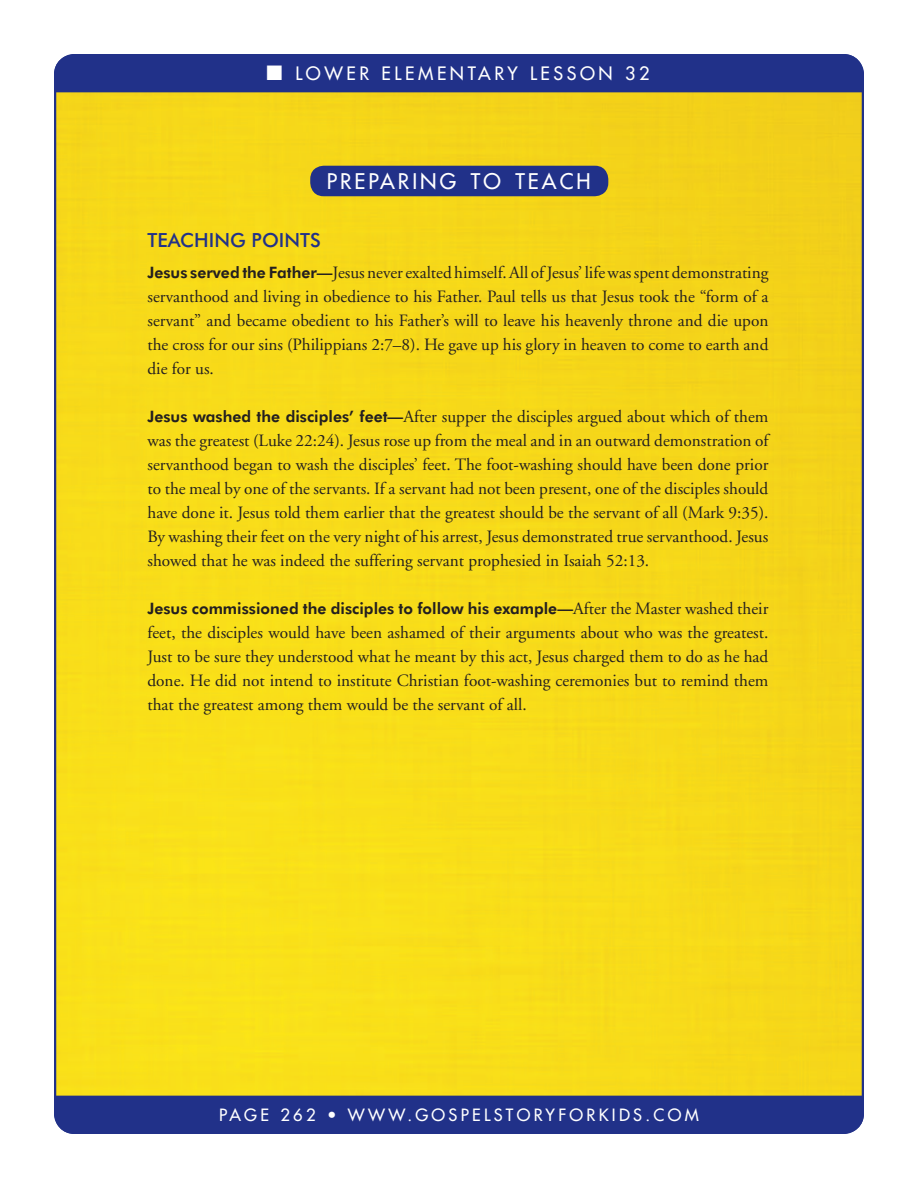
<style>
.page{position:relative;width:918px;height:1188px;background:#fff}
.page>*{position:absolute;margin:0;border:0;box-sizing:border-box;transform-origin:0 0}
.Head{font:21px "Futura";letter-spacing:.145em;color:#fff}
.LS_Teaching_Points{font:500 19.5px "Futura BT";color:#213189}
.t1{font:18px "Futura";letter-spacing:.2em;color:#fff}
.TXT{font:17.25px/24px "Adobe Garamond";color:#231f20;text-align:justify}
.t2{font:16.5px "Futura";letter-spacing:.2em;color:#fff}
.TXT-2{font:800 15.75px "Futura BT";color:#231f20}
.s1{font-family:"Futura BT";font-weight:800;font-size:15.75px}
.s2{font-family:"Adobe Garamond";font-weight:400;font-size:17.25px}
</style>
<div class="page">
<img style="left:57px;top:92px;width:804px;height:1004px">
<div style="left:54px;top:54px;width:810px;height:38px;background:#213189"></div>
<div style="left:54px;top:1096px;width:810px;height:38px;background:#213189"></div>
<div style="left:310px;top:166px;width:298px;height:30px;background:#213189;border-radius:14px"></div>
<p class="t1" style="left:266px;top:62px;width:385px">■ LOWER ELEMENTARY LESSON 32</p>
<p class="Head" style="left:327px;top:168px;width:266px">PREPARING TO TEACH</p>
<p class="LS_Teaching_Points" style="left:147px;top:228px;width:175px">TEACHING POINTS</p>
<p class="TXT" style="left:147px;top:261px;width:623px"><span class="s1">Jesus served the Father—</span>Jesus never exalted himself. All of Jesus’ life was spent demonstrating servanthood and living in obedience to his Father. Paul tells us that Jesus took the “form of a servant” and became obedient to his Father’s will to leave his heavenly throne and die upon the cross for our sins (Philippians 2:7–8). He gave up his glory in heaven to come to earth and die for us.</p>
<p class="TXT" style="left:147px;top:405px;width:623px"><span class="s1">Jesus washed the disciples’ feet—</span>After supper the disciples argued about which of them was the greatest (Luke 22:24). Jesus rose up from the meal and in an outward demonstration of servanthood began to wash the disciples’ feet. The foot-washing should have been done prior to the meal by one of the servants. If a servant had not been present, one of the disciples should have done it. Jesus told them earlier that the greatest should be the servant of all (Mark 9:35).<br>By washing their feet on the very night of his arrest, Jesus demonstrated true servanthood. Jesus showed that he was indeed the suffering servant prophesied in Isaiah 52:13.</p>
<p class="TXT-2" style="left:147px;top:599px;width:622px">Jesus commissioned the disciples to follow his example—<span class="s2">After the Master washed their</span></p>
<p class="TXT" style="left:147px;top:621px;width:622px">feet, the disciples would have been ashamed of their arguments about who was the greatest.<br>Just to be sure they understood what he meant by this act, Jesus charged them to do as he had done. He did not intend to institute Christian foot-washing ceremonies but to remind them that the greatest among them would be the servant of all.</p>
<p class="t2" style="left:219px;top:1104px;width:481px">PAGE 262 • WWW.GOSPELSTORYFORKIDS.COM</p>
</div>
